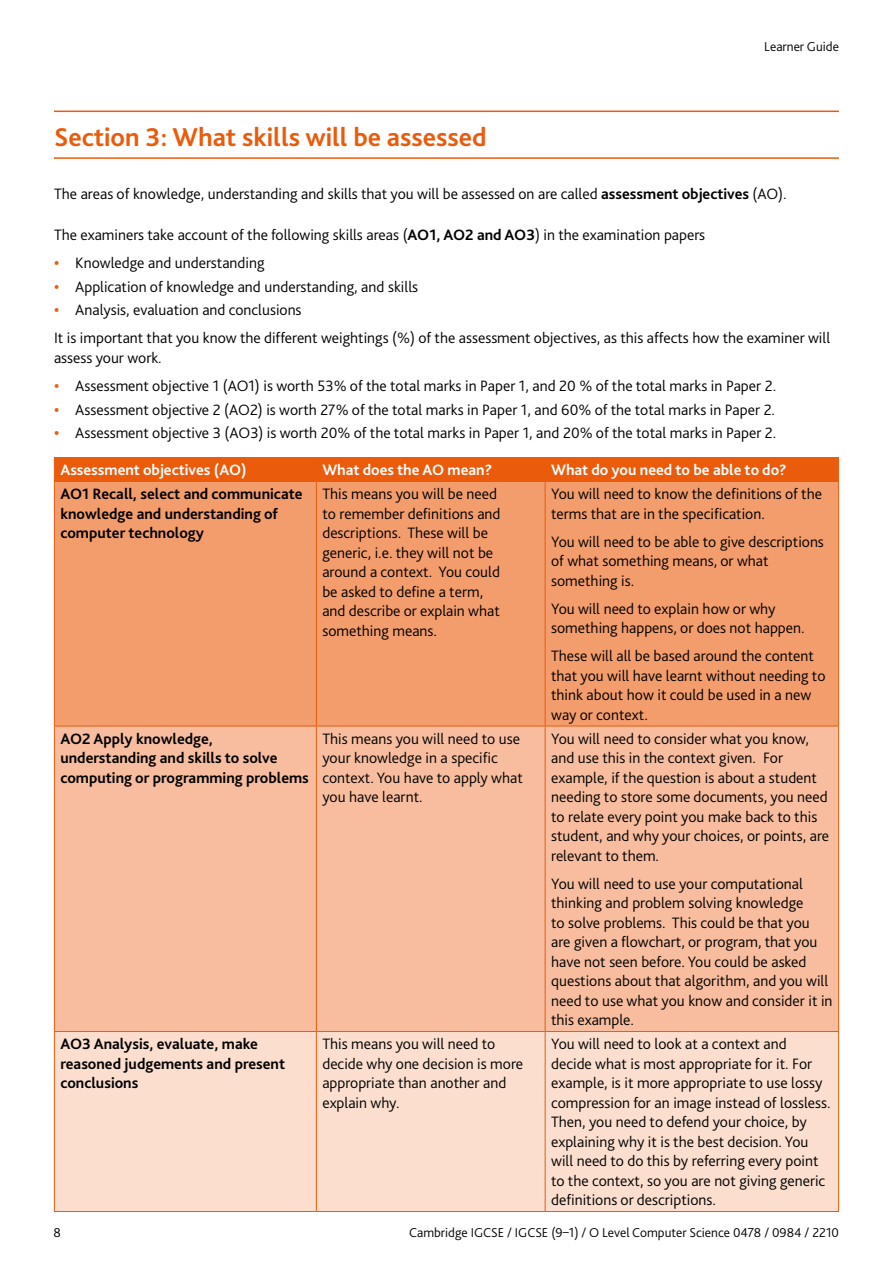
<style>
.page{position:relative;width:893px;height:1263px;background:#fff}
.page>*{position:absolute;margin:0;border:0;box-sizing:border-box;transform-origin:0 0}
.t1{font:700 27px "Bliss Pro";color:#ea5b0c}
.t2{font:300 15.75px/19.5px "Bliss Pro";color:#000}
.t3{font:700 15.75px/19.5px "Bliss Pro";color:#000}
.t4{font:700 15.75px "Bliss Pro";color:#fff}
.t5{font:300 13.5px "Bliss Pro";color:#000}
.s1{font-weight:700}
.s2{font-weight:700;color:#ea5b0c}
</style>
<div class="page">
<div style="left:55px;top:482px;width:783px;height:244px;background:#f39d6d"></div>
<div style="left:55px;top:727px;width:783px;height:304px;background:#f7bd9e"></div>
<div style="left:55px;top:1032px;width:783px;height:179px;background:#fbdece"></div>
<hr style="left:54px;top:482px;width:1px;height:244px;background:#ea5b0c">
<hr style="left:316px;top:482px;width:1px;height:244px;background:#ea5b0c">
<hr style="left:545px;top:482px;width:1px;height:244px;background:#ea5b0c">
<hr style="left:838px;top:482px;width:1px;height:244px;background:#ea5b0c">
<hr style="left:54px;top:726px;width:262px;height:1px;background:#ea5b0c">
<hr style="left:54px;top:726px;width:1px;height:305px;background:#ea5b0c">
<hr style="left:316px;top:726px;width:229px;height:1px;background:#ea5b0c">
<hr style="left:316px;top:726px;width:1px;height:305px;background:#ea5b0c">
<hr style="left:545px;top:726px;width:294px;height:1px;background:#ea5b0c">
<hr style="left:545px;top:726px;width:1px;height:305px;background:#ea5b0c">
<hr style="left:838px;top:726px;width:1px;height:305px;background:#ea5b0c">
<div style="left:54px;top:457px;width:785px;height:24px;background:#ea5b0c"></div>
<hr style="left:54px;top:481px;width:262px;height:1px;background:#ea5b0c">
<hr style="left:316px;top:481px;width:229px;height:1px;background:#ea5b0c">
<hr style="left:545px;top:481px;width:294px;height:1px;background:#ea5b0c">
<hr style="left:54px;top:1031px;width:262px;height:1px;background:#ea5b0c">
<hr style="left:54px;top:1032px;width:1px;height:179px;background:#ea5b0c">
<hr style="left:316px;top:1031px;width:229px;height:1px;background:#ea5b0c">
<hr style="left:316px;top:1032px;width:1px;height:179px;background:#ea5b0c">
<hr style="left:545px;top:1031px;width:294px;height:1px;background:#ea5b0c">
<hr style="left:545px;top:1032px;width:1px;height:179px;background:#ea5b0c">
<hr style="left:838px;top:1032px;width:1px;height:179px;background:#ea5b0c">
<hr style="left:54px;top:1211px;width:262px;height:1px;background:#ea5b0c">
<hr style="left:316px;top:1211px;width:229px;height:1px;background:#ea5b0c">
<hr style="left:545px;top:1211px;width:294px;height:1px;background:#ea5b0c">
<hr style="left:54px;top:111px;width:785px;height:1px;background:#ea5b0c">
<hr style="left:54px;top:157px;width:785px;height:2px;background:#ea5b0c">
<h1 class="t1" style="left:54px;top:120px;width:434px">Section 3: What skills will be assessed</h1>
<p class="t5" style="left:764px;top:38px;width:76px">Learner Guide</p>
<p class="t2" style="left:54px;top:184px;width:734px">The areas of knowledge, understanding and skills that you will be assessed on are called <span class="s1">assessment objectives</span> (AO).</p>
<p class="t2" style="left:54px;top:225px;width:653px">The examiners take account of the following skills areas (<span class="s1">AO1, AO2 and AO3</span>) in the examination papers</p>
<p class="t2" style="left:54px;top:253px;width:212px"><span class="s2">•</span> Knowledge and understanding</p>
<p class="t2" style="left:54px;top:277px;width:366px"><span class="s2">•</span> Application of knowledge and understanding, and skills</p>
<p class="t2" style="left:54px;top:296px;width:778px;line-height:28px"><span class="s2">•</span> Analysis, evaluation and conclusions<br>It is important that you know the different weightings (%) of the assessment objectives, as this affects how the examiner will</p>
<p class="t2" style="left:54px;top:348px;width:109px">assess your work.</p>
<p class="t2" style="left:54px;top:376px;width:724px"><span class="s2">•</span> Assessment objective 1 (AO1) is worth 53% of the total marks in Paper 1, and 20 % of the total marks in Paper 2.</p>
<p class="t2" style="left:54px;top:400px;width:723px"><span class="s2">•</span> Assessment objective 2 (AO2) is worth 27% of the total marks in Paper 1, and 60% of the total marks in Paper 2.</p>
<p class="t2" style="left:54px;top:423px;width:724px"><span class="s2">•</span> Assessment objective 3 (AO3) is worth 20% of the total marks in Paper 1, and 20% of the total marks in Paper 2.</p>
<p class="t4" style="left:60px;top:460px;width:188px">Assessment objectives (AO)</p>
<p class="t4" style="left:322px;top:460px;width:171px">What does the AO mean?</p>
<p class="t4" style="left:551px;top:460px;width:237px">What do you need to be able to do?</p>
<p class="t3" style="left:60px;top:484px;width:244px">AO1 Recall, select and communicate knowledge and understanding of computer technology</p>
<p class="t2" style="left:322px;top:484px;width:180px">This means you will be need to remember definitions and descriptions. These will be generic, i.e. they will not be around a context. You could be asked to define a term, and describe or explain what something means.</p>
<p class="t2" style="left:551px;top:484px;width:272px">You will need to know the definitions of the terms that are in the specification.</p>
<p class="t2" style="left:551px;top:532px;width:274px">You will need to be able to give descriptions of what something means, or what something is.</p>
<p class="t2" style="left:551px;top:599px;width:255px">You will need to explain how or why something happens, or does not happen.</p>
<p class="t2" style="left:551px;top:646px;width:276px">These will all be based around the content that you will have learnt without needing to think about how it could be used in a new way or context.</p>
<p class="t3" style="left:60px;top:729px;width:250px">AO2 Apply knowledge, understanding and skills to solve computing or programming problems</p>
<p class="t2" style="left:322px;top:729px;width:202px">This means you will need to use your knowledge in a specific context. You have to apply what you have learnt.</p>
<p class="t2" style="left:551px;top:729px;width:280px">You will need to consider what you know, and use this in the context given. For example, if the question is about a student needing to store some documents, you need to relate every point you make back to this student, and why your choices, or points, are relevant to them.</p>
<p class="t2" style="left:551px;top:874px;width:283px">You will need to use your computational thinking and problem solving knowledge<br>to solve problems. This could be that you are given a flowchart, or program, that you have not seen before. You could be asked questions about that algorithm, and you will need to use what you know and consider it in this example.</p>
<p class="t3" style="left:60px;top:1034px;width:226px">AO3 Analysis, evaluate, make reasoned judgements and present conclusions</p>
<p class="t2" style="left:322px;top:1034px;width:202px">This means you will need to decide why one decision is more appropriate than another and explain why.</p>
<p class="t2" style="left:551px;top:1034px;width:281px">You will need to look at a context and decide what is most appropriate for it. For example, is it more appropriate to use lossy compression for an image instead of lossless.<br>Then, you need to defend your choice, by explaining why it is the best decision. You will need to do this by referring every point to the context, so you are not giving generic definitions or descriptions.</p>
<p class="t5" style="left:54px;top:1224px;width:9px">8</p>
<p class="t5" style="left:409px;top:1224px;width:431px">Cambridge IGCSE / IGCSE (9–1) / O Level Computer Science 0478 / 0984 / 2210</p>
</div>
